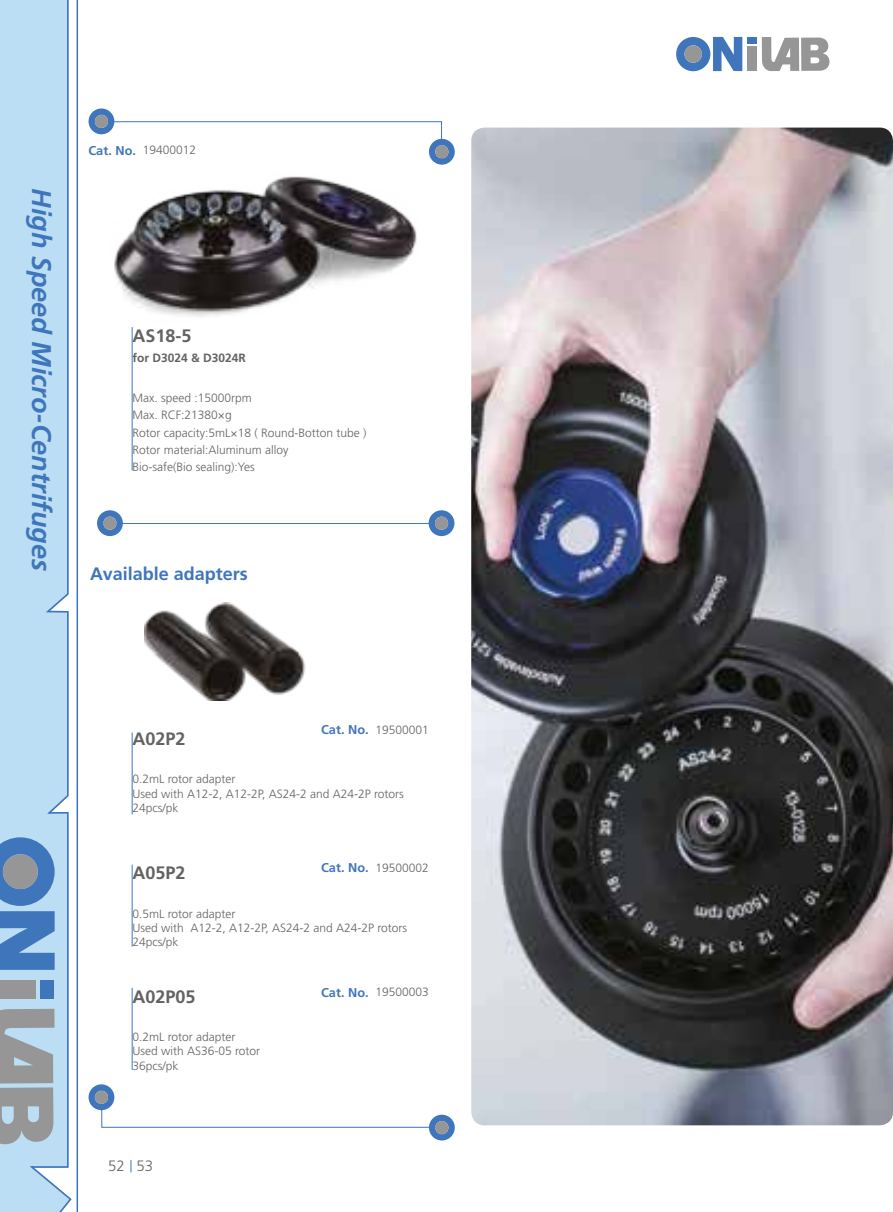
<style>
.page{position:relative;width:893px;height:1212px;background:#fff}
.page>*{position:absolute;margin:0;border:0;box-sizing:border-box;transform-origin:0 0}
.t1{font:italic 700 27px "Frutiger LT Std";color:#3f76bb}
.t2{font:700 18px "Frutiger LT Std";color:#636362}
.t3{font:700 18px "Frutiger LT Std";color:#3f76bb}
.t4{font:300 15px "Frutiger LT Std";color:#636362}
.t5{font:300 12px/14.4px "Frutiger LT Std";color:#636362}
.t6{font:700 12px "Frutiger LT Std";color:#636362}
.s1{font-weight:700;font-size:12.75px;color:#3f76bb}
.s2{color:#fff}
</style>
<div class="page">
<img style="left:471px;top:128px;width:398px;height:997px">
<img style="left:869px;top:128px;width:24px;height:998px">
<img style="left:827px;top:606px;width:66px;height:420px">
<hr style="left:77px;top:0;width:1px;height:1212px;background:#3f76bb">
<svg style="left:131px;top:1160px;width:1px;height:12px"></svg>
<svg style="left:676px;top:37px;width:66px;height:34px"></svg>
<div style="left:747px;top:46px;width:10px;height:25px;background:#969696"></div>
<div style="left:747px;top:37px;width:10px;height:7px;background:#3f76bb"></div>
<svg style="left:762px;top:37px;width:67px;height:34px"></svg>
<svg style="left:0;top:0;width:72px;height:1212px;background:#b3d3e9"></svg>
<img style="left:144px;top:603px;width:162px;height:98px">
<img style="left:76px;top:137px;width:341px;height:190px">
<svg style="left:89px;top:108px;width:366px;height:57px"></svg>
<div style="left:95px;top:115px;width:13px;height:13px;background:#969696;border-radius:50%"></div>
<hr style="left:101px;top:523px;width:341px;height:1px;background:#3f76bb">
<svg style="left:97px;top:510px;width:26px;height:26px"></svg>
<div style="left:103px;top:517px;width:14px;height:13px;background:#969696;border-radius:50%"></div>
<svg style="left:429px;top:510px;width:25px;height:26px"></svg>
<div style="left:435px;top:517px;width:13px;height:13px;background:#969696;border-radius:50%"></div>
<svg style="left:89px;top:1084px;width:366px;height:56px"></svg>
<div style="left:435px;top:1121px;width:13px;height:13px;background:#969696;border-radius:50%"></div>
<hr style="left:132px;top:327px;width:1px;height:143px;background:#3f76bb">
<hr style="left:132px;top:732px;width:1px;height:82px;background:#3f76bb">
<hr style="left:132px;top:864px;width:1px;height:82px;background:#3f76bb">
<hr style="left:132px;top:988px;width:1px;height:82px;background:#3f76bb">
<h1 class="t1" style="left:57px;top:188px;width:384px;rotate:90deg">High Speed Micro-Centrifuges</h1>
<p class="t5" style="left:89px;top:143px;width:109px"><span class="s1">Cat. No.</span><span class="s2">1</span>19400012</p>
<h2 class="t2" style="left:132px;top:325px;width:61px">AS18-5</h2>
<p class="t6" style="left:132px;top:350px;width:115px">for D3024 &amp; D3024R</p>
<p class="t5" style="left:132px;top:389px;width:235px;line-height:17.4px">Max. speed :15000rpm<br>Max. RCF:21380×g<br>Rotor capacity:5mL×18 ( Round-Botton tube )<br>Rotor material:Aluminum alloy<br>Bio-safe(Bio sealing):Yes</p>
<h2 class="t3" style="left:90px;top:563px;width:159px">Available adapters</h2>
<p class="t5" style="left:321px;top:722px;width:109px"><span class="s1">Cat. No.</span><span class="s2">1</span>19500001</p>
<h2 class="t2" style="left:132px;top:728px;width:55px">A02P2</h2>
<p class="t5" style="left:132px;top:772px;width:273px">0.2mL rotor adapter<br>Used with A12-2, A12-2P, AS24-2 and A24-2P rotors<br>24pcs/pk</p>
<p class="t5" style="left:321px;top:861px;width:109px"><span class="s1">Cat. No.</span><span class="s2">1</span>19500002</p>
<h2 class="t2" style="left:132px;top:862px;width:55px">A05P2</h2>
<p class="t5" style="left:132px;top:906px;width:276px">0.5mL rotor adapter<br>Used with A12-2, A12-2P, AS24-2 and A24-2P rotors<br>24pcs/pk</p>
<h2 class="t2" style="left:132px;top:986px;width:65px">A02P05</h2>
<p class="t5" style="left:132px;top:1030px;width:129px">0.2mL rotor adapter<br>Used with AS36-05 rotor<br>36pcs/pk</p>
<p class="t4" style="left:108px;top:1157px;width:47px">52 53</p>
<p class="t5" style="left:321px;top:985px;width:109px"><span class="s1">Cat. No.</span><span class="s2">1</span>19500003</p>
</div>
